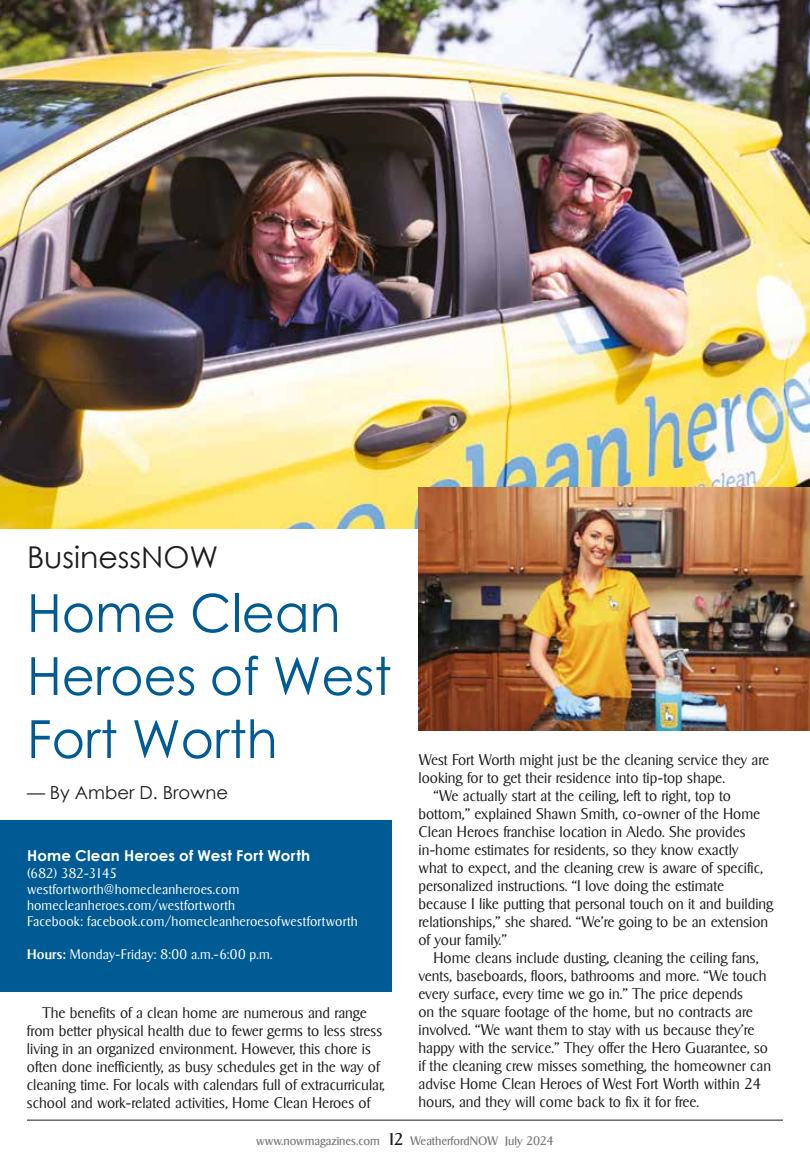
<style>
.page{position:relative;width:810px;height:1175px;background:#fff}
.page>*{position:absolute;margin:0;border:0;box-sizing:border-box;transform-origin:0 0}
.t1{font:52.5px/63px "Century Gothic";color:#005b95}
.t2{font:30px "Century Gothic";color:#1d1d1b}
.t3{font:18px "Century Gothic";color:#1d1d1b}
.t4{font:300 15px/18px "Sigvar Serial";color:#1d1d1b}
.t5{font:700 15px "Century Gothic";letter-spacing:.015em;color:#fff}
.t6{font:300 13.5px/16.2px "Sigvar Serial";letter-spacing:.015em;color:#fff}
.t7{font:12px "Sigvar Serial";color:#7c7b7b}
.s1{font-weight:500}
.s2{font-size:16.5px;color:#1d1d1b}
</style>
<div class="page">
<hr style="left:27px;top:1119px;width:756px;height:1px;background:#1d1d1b">
<div style="left:0;top:820px;width:392px;height:171px;background:#005b95"></div>
<img style="left:0;top:0;width:810px;height:528px">
<img style="left:418px;top:487px;width:392px;height:243px">
<h2 class="t2" style="left:27px;top:536px;width:193px">BusinessNOW</h2>
<h1 class="t1" style="left:27px;top:580px;width:366px">Home Clean<br>Heroes of West<br>Fort Worth</h1>
<p class="t3" style="left:27px;top:779px;width:203px">— By Amber D. Browne</p>
<p class="t5" style="left:27px;top:844px;width:285px">Home Clean Heroes of West Fort Worth</p>
<p class="t6" style="left:27px;top:864px;width:332px">(682) 382-3145<br>westfortworth@homecleanheroes.com homecleanheroes.com/westfortworth<br>Facebook: facebook.com/homecleanheroesofwestfortworth</p>
<p class="t6" style="left:27px;top:945px;width:247px"><span class="s1">Hours:</span> Monday-Friday: 8:00 a.m.-6:00 p.m.</p>
<p class="t4" style="left:27px;top:1003px;width:359px;text-indent:15px">The benefits of a clean home are numerous and range from better physical health due to fewer germs to less stress living in an organized environment. However, this chore is often done inefficiently, as busy schedules get in the way of cleaning time. For locals with calendars full of extracurricular, school and work-related activities, Home Clean Heroes of</p>
<p class="t4" style="left:418px;top:750px;width:352px">West Fort Worth might just be the cleaning service they are</p>
<p class="t4" style="left:418px;top:768px;width:308px">looking for to get their residence into tip-top shape.</p>
<p class="t4" style="left:434px;top:786px;width:299px">“We actually start at the ceiling, left to right, top to</p>
<p class="t4" style="left:418px;top:804px;width:343px">bottom,” explained Shawn Smith, co-owner of the Home</p>
<p class="t4" style="left:418px;top:822px;width:329px">Clean Heroes franchise location in Aledo. She provides</p>
<p class="t4" style="left:418px;top:840px;width:322px">in-home estimates for residents, so they know exactly</p>
<p class="t4" style="left:418px;top:858px;width:346px">what to expect, and the cleaning crew is aware of specific,</p>
<p class="t4" style="left:418px;top:876px;width:307px">personalized instructions. “I love doing the estimate</p>
<p class="t4" style="left:418px;top:894px;width:356px">because I like putting that personal touch on it and building</p>
<p class="t4" style="left:418px;top:912px;width:351px">relationships,” she shared. “We’re going to be an extension</p>
<p class="t4" style="left:418px;top:930px;width:90px">of your family.”</p>
<p class="t4" style="left:434px;top:948px;width:327px">Home cleans include dusting, cleaning the ceiling fans,</p>
<p class="t4" style="left:418px;top:966px;width:350px">vents, baseboards, floors, bathrooms and more. “We touch</p>
<p class="t4" style="left:418px;top:984px;width:326px">every surface, every time we go in.” The price depends</p>
<p class="t4" style="left:418px;top:1002px;width:336px">on the square footage of the home, but no contracts are</p>
<p class="t4" style="left:418px;top:1020px;width:338px">involved. “We want them to stay with us because they’re</p>
<p class="t4" style="left:418px;top:1038px;width:351px">happy with the service.” They offer the Hero Guarantee, so</p>
<p class="t4" style="left:418px;top:1056px;width:354px">if the cleaning crew misses something, the homeowner can</p>
<p class="t4" style="left:418px;top:1074px;width:344px">advise Home Clean Heroes of West Fort Worth within 24</p>
<p class="t4" style="left:418px;top:1092px;width:282px">hours, and they will come back to fix it for free.</p>
<p class="t7" style="left:256px;top:1133px;width:299px">www.nowmagazines.com <span class="s2">12</span> WeatherfordNOW July 2024</p>
</div>
